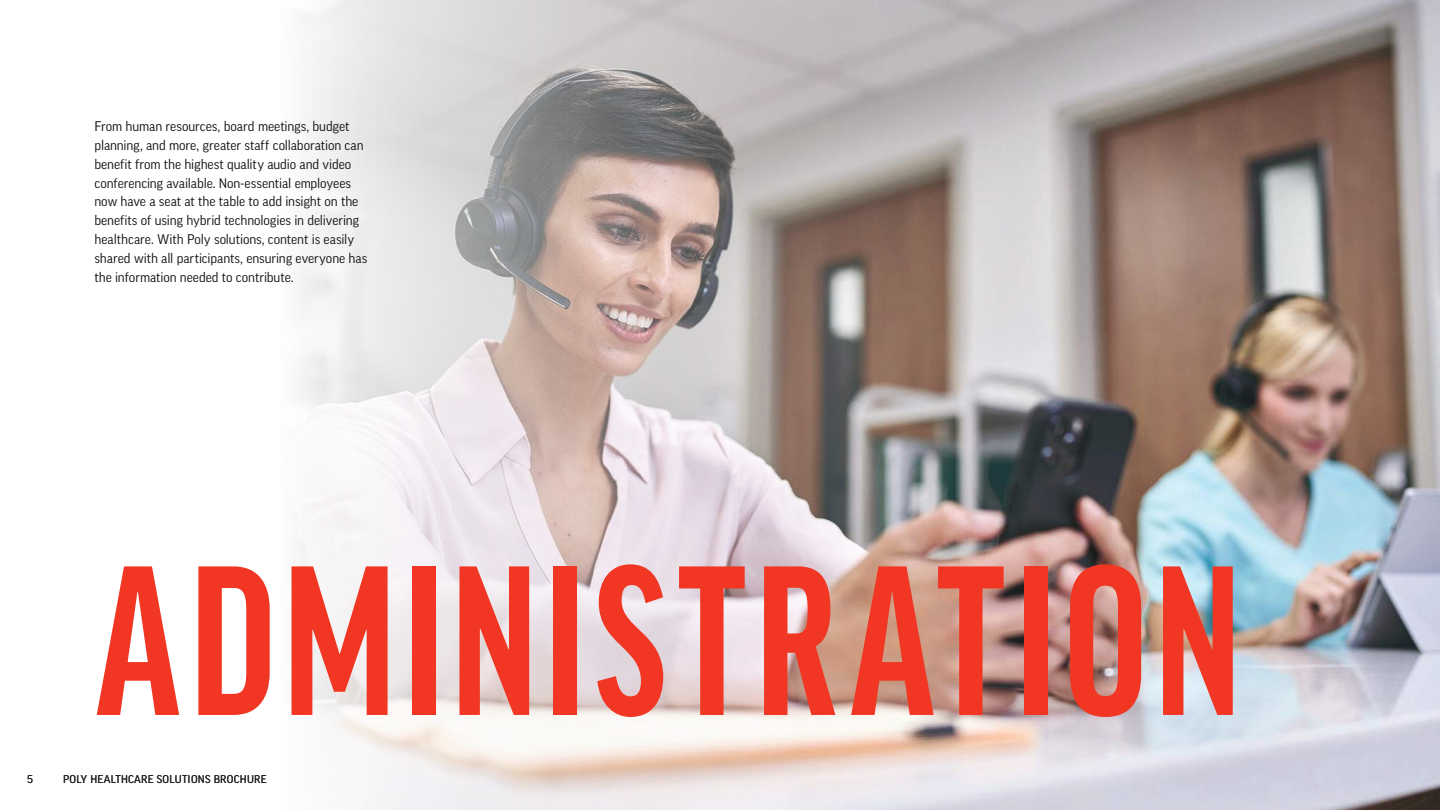
<style>
.page{position:relative;width:1440px;height:810px;background:#fff}
.page>*{position:absolute;margin:0;border:0;box-sizing:border-box;transform-origin:0 0}
.t1{font:700 extra-condensed 227.1px "Good Headline Pro";letter-spacing:.03em;color:#f13723}
.t2{font:13.5px/18.9px "Good Pro";letter-spacing:-.005em;color:#111213}
.t3{font:12px "Good Headline Pro";letter-spacing:.02em;color:#241f1f}
</style>
<div class="page">
<img style="left:293px;top:0;width:1147px;height:810px">
<p class="t2" style="left:94px;top:117px;width:274px">From human resources, board meetings, budget planning, and more, greater staff collaboration can benefit from the highest quality audio and video conferencing available. Non-essential employees now have a seat at the table to add insight on the benefits of using hybrid technologies in delivering healthcare. With Poly solutions, content is easily shared with all participants, ensuring everyone has the information needed to contribute.</p>
<h1 class="t1" style="left:96px;top:529px;width:1147px">ADMINISTRATION</h1>
<p class="t3" style="left:27px;top:773px;width:7px">5</p>
<p class="t3" style="left:63px;top:773px;width:205px">POLY HEALTHCARE SOLUTIONS BROCHURE</p>
</div>
